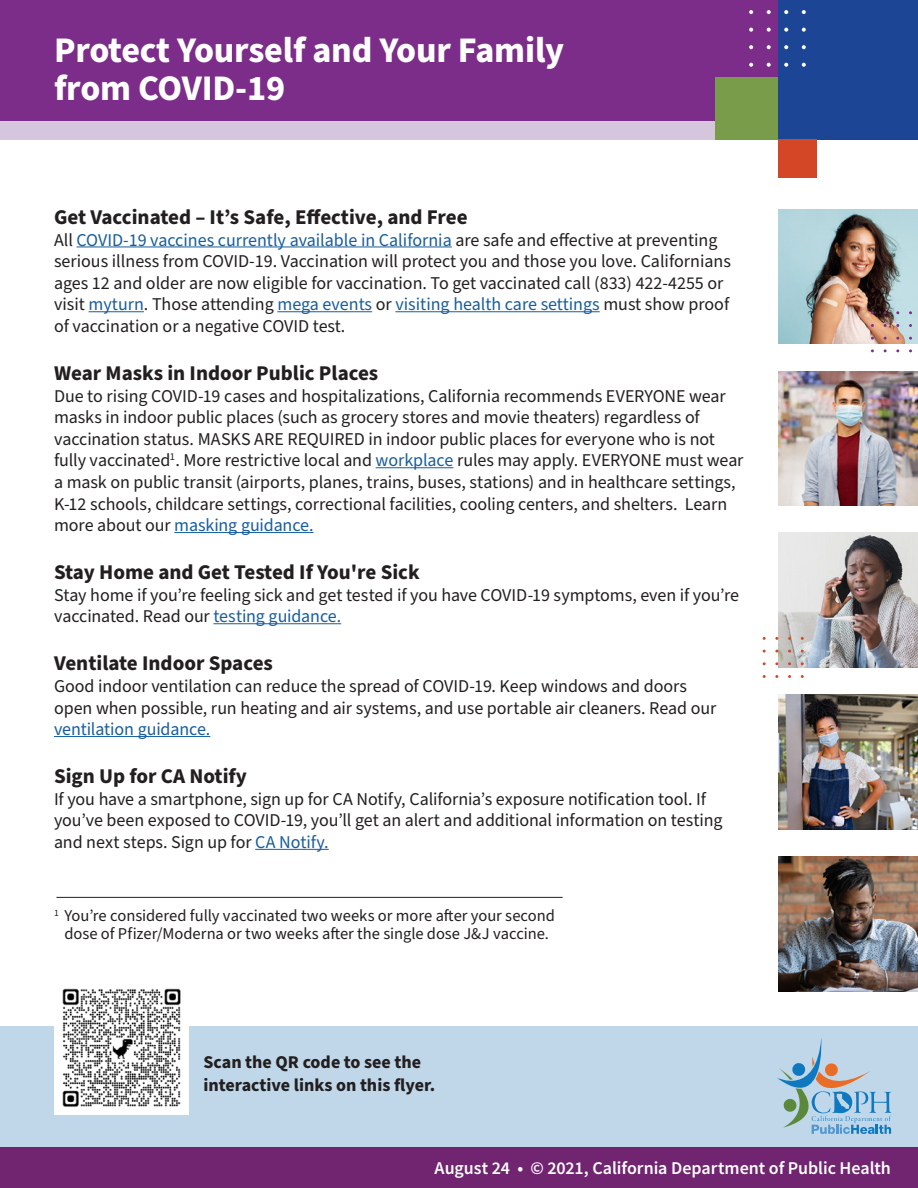
<style>
.page{position:relative;width:918px;height:1188px;background:#fff}
.page>*{position:absolute;margin:0;border:0;box-sizing:border-box;transform-origin:0 0}
.t1{font:700 36px/37.5px "Source Sans Pro";letter-spacing:-.005em;color:#fff}
.t2{font:700 21px "Source Sans Pro";color:#231f20}
.t3{font:18px/21.6px "Source Sans Pro";letter-spacing:-.005em;color:#231f20}
.t4{font:700 18px/22.5px "Source Sans Pro";color:#231f20}
.t5{font:600 18px "Source Sans Pro";letter-spacing:-.005em;color:#fff}
.t6{font:18px "Source Sans Pro";letter-spacing:-.01em;color:#175d9e}
.t7{font:16.5px/18px "Source Sans Pro";color:#231f20;text-align:center}
.s1{color:#175d9e}
</style>
<div class="page">
<div style="left:0;top:1026px;width:918px;height:162px;background:#bfd7e9"></div>
<div style="left:0;top:74px;width:918px;height:66px;background:#d5c5dd"></div>
<div style="left:0;top:0;width:918px;height:120px;background:#7c2d89"></div>
<div style="left:778px;top:0;width:140px;height:140px;background:#1c4595"></div>
<div style="left:716px;top:77px;width:62px;height:63px;background:#789c4a"></div>
<div style="left:778px;top:140px;width:39px;height:38px;background:#d44726"></div>
<svg style="left:749px;top:63px;width:4px;height:4px"></svg>
<svg style="left:767px;top:63px;width:4px;height:4px"></svg>
<svg style="left:784px;top:63px;width:4px;height:4px"></svg>
<svg style="left:802px;top:63px;width:4px;height:4px"></svg>
<svg style="left:749px;top:45px;width:4px;height:4px"></svg>
<svg style="left:767px;top:45px;width:4px;height:4px"></svg>
<svg style="left:784px;top:45px;width:4px;height:4px"></svg>
<svg style="left:802px;top:45px;width:4px;height:4px"></svg>
<svg style="left:749px;top:28px;width:4px;height:4px"></svg>
<svg style="left:767px;top:28px;width:4px;height:4px"></svg>
<svg style="left:784px;top:28px;width:4px;height:4px"></svg>
<svg style="left:802px;top:28px;width:4px;height:4px"></svg>
<svg style="left:749px;top:10px;width:4px;height:4px"></svg>
<svg style="left:767px;top:10px;width:4px;height:4px"></svg>
<svg style="left:784px;top:10px;width:4px;height:4px"></svg>
<svg style="left:802px;top:10px;width:4px;height:4px"></svg>
<div style="left:0;top:1148px;width:918px;height:40px;background:#712570"></div>
<hr style="left:77px;top:247px;width:375px;height:1px;background:#175d9e">
<hr style="left:89px;top:311px;width:55px;height:1px;background:#175d9e">
<hr style="left:277px;top:311px;width:95px;height:1px;background:#175d9e">
<hr style="left:395px;top:311px;width:205px;height:1px;background:#175d9e">
<hr style="left:376px;top:467px;width:77px;height:1px;background:#175d9e">
<hr style="left:174px;top:532px;width:140px;height:1px;background:#175d9e">
<hr style="left:213px;top:623px;width:128px;height:1px;background:#175d9e">
<hr style="left:54px;top:736px;width:156px;height:1px;background:#175d9e">
<hr style="left:255px;top:849px;width:74px;height:1px;background:#175d9e">
<img style="left:778px;top:209px;width:140px;height:135px">
<img style="left:778px;top:371px;width:140px;height:135px">
<img style="left:778px;top:533px;width:140px;height:134px">
<img style="left:778px;top:695px;width:140px;height:134px">
<img style="left:778px;top:857px;width:140px;height:134px">
<hr style="left:56px;top:897px;width:507px;height:1px;background:#231f20">
<img style="left:54px;top:988px;width:134px;height:126px">
<svg style="left:777px;top:1038px;width:114px;height:96px"></svg>
<h1 class="t1" style="left:54px;top:33px;width:512px">Protect Yourself and Your Family from COVID-19</h1>
<p class="t2" style="left:54px;top:203px;width:415px">Get Vaccinated – It’s Safe, Effective, and Free</p>
<p class="t3" style="left:54px;top:229px;width:678px">All <span class="s1">COVID-19 vaccines currently available in California</span> are safe and effective at preventing serious illness from COVID-19. Vaccination will protect you and those you love. Californians ages 12 and older are now eligible for vaccination. To get vaccinated call (833) 422-4255 or visit <span class="s1">myturn</span>. Those attending <span class="s1">mega events</span> or <span class="s1">visiting health care settings</span> must show proof of vaccination or a negative COVID test.</p>
<p class="t2" style="left:54px;top:359px;width:326px">Wear Masks in Indoor Public Places</p>
<p class="t3" style="left:54px;top:385px;width:691px">Due to rising COVID-19 cases and hospitalizations, California recommends EVERYONE wear masks in indoor public places (such as grocery stores and movie theaters) regardless of vaccination status. MASKS ARE REQUIRED in indoor public places for everyone who is not fully vaccinated<sup>1</sup>. More restrictive local and <span class="s1">workplace</span> rules may apply. EVERYONE must wear a mask on public transit (airports, planes, trains, buses, stations) and in healthcare settings, K-12 schools, childcare settings, correctional facilities, cooling centers, and shelters. Learn more about our <span class="s1">masking guidance.</span></p>
<p class="t2" style="left:54px;top:558px;width:367px">Stay Home and Get Tested If You're Sick</p>
<p class="t3" style="left:54px;top:585px;width:687px">Stay home if you’re feeling sick and get tested if you have COVID-19 symptoms, even if you’re vaccinated. Read our <span class="s1">testing guidance.</span></p>
<p class="t2" style="left:54px;top:649px;width:221px">Ventilate Indoor Spaces</p>
<p class="t3" style="left:54px;top:676px;width:664px">Good indoor ventilation can reduce the spread of COVID-19. Keep windows and doors open when possible, run heating and air systems, and use portable air cleaners. Read our</p>
<p class="t6" style="left:54px;top:717px;width:158px">ventilation guidance.</p>
<p class="t2" style="left:54px;top:762px;width:194px">Sign Up for CA Notify</p>
<p class="t3" style="left:54px;top:789px;width:670px">If you have a smartphone, sign up for CA Notify, California’s exposure notification tool. If you’ve been exposed to COVID-19, you’ll get an alert and additional information on testing and next steps. Sign up for <span class="s1">CA Notify.</span></p>
<p class="t7" style="left:54px;top:907px;width:503px"><sup>1</sup> You’re considered fully vaccinated two weeks or more after your second dose of Pfizer/Moderna or two weeks after the single dose J&amp;J vaccine.</p>
<p class="t4" style="left:204px;top:1052px;width:233px">Scan the QR code to see the interactive links on this flyer.</p>
<p class="t5" style="left:435px;top:1156px;width:458px">August 24 • © 2021, California Department of Public Health</p>
</div>
